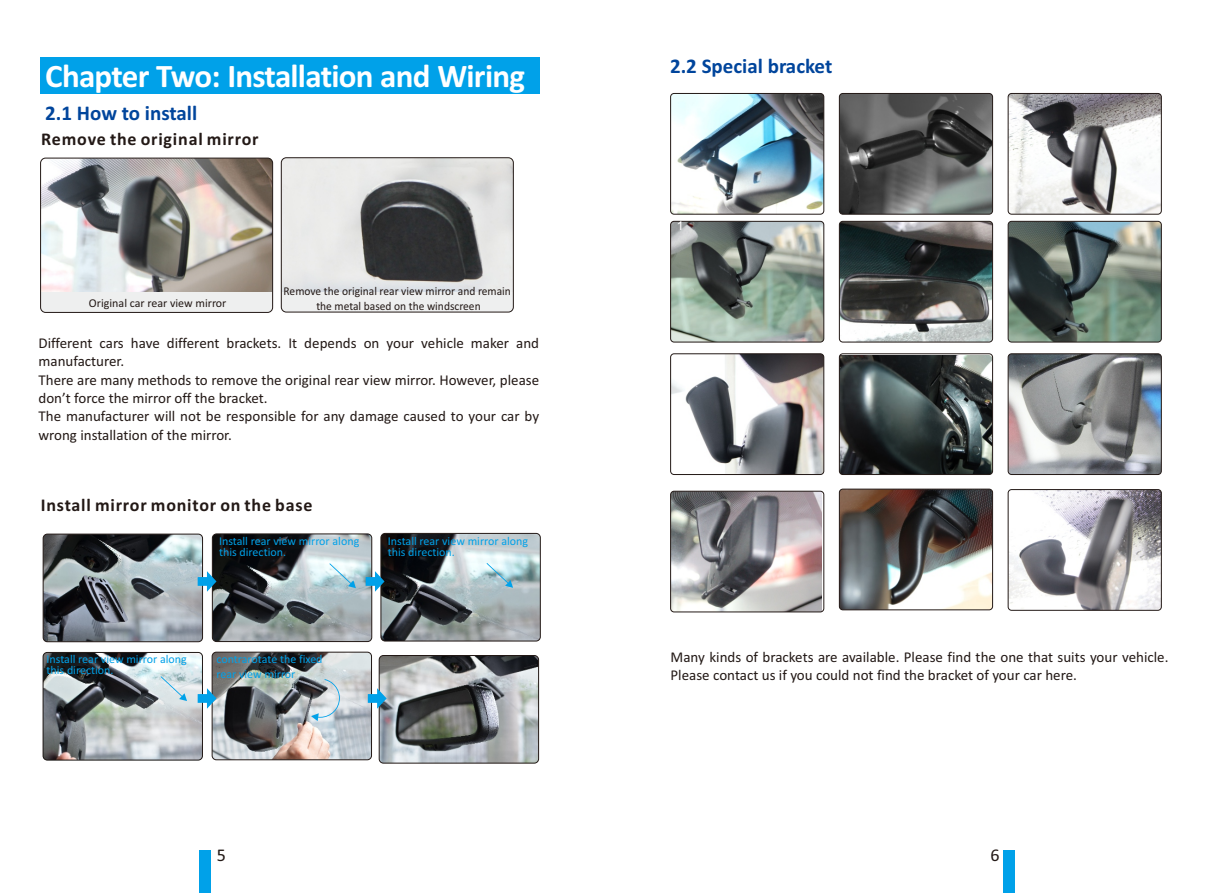
<style>
.page{position:relative;width:1212px;height:893px;background:#fff}
.page>*{position:absolute;margin:0;border:0;box-sizing:border-box;transform-origin:0 0}
.t1{font:700 33px "Calibri";letter-spacing:-.02em;color:#fff}
.t2{font:700 21px "Calibri";color:#00459c}
.t3{font:700 18px "Calibri";letter-spacing:.045em;color:#231916}
.t4{font:18px "Calibri";color:#231916}
.t5{font:15px/18.3px "Calibri";color:#231916}
.t6{font:12.3px "Arial";color:#fff}
.t7{font:12px/10.9px "Calibri";color:#00a1e9}
.t8{font:12px "Calibri";color:#231916;scale:.96 1}
.t9{font:12px "Calibri";color:#231916}
</style>
<div class="page">
<img style="left:379px;top:655px;width:160px;height:108px;border-radius:4px">
<div style="left:379px;top:655px;width:160px;height:108px;border:1px solid #231916;border-radius:4px"></div>
<div style="left:41px;top:57px;width:499px;height:37px;background:#00a1e9"></div>
<img style="left:43px;top:652px;width:159px;height:108px;border-radius:4px">
<div style="left:43px;top:652px;width:160px;height:108px;border:1px solid #231916;border-radius:4px"></div>
<img style="left:212px;top:534px;width:160px;height:108px;border-radius:4px">
<div style="left:212px;top:533px;width:160px;height:109px;border:1px solid #231916;border-radius:4px"></div>
<img style="left:281px;top:158px;width:232px;height:154px;border-radius:5px">
<div style="left:281px;top:292px;width:232px;height:20px;background:#eeefef"></div>
<div style="left:281px;top:157px;width:233px;height:155px;border:1px solid #231916;border-radius:5px"></div>
<img style="left:42px;top:158px;width:231px;height:134px">
<div style="left:41px;top:292px;width:232px;height:20px;background:#eeefef"></div>
<div style="left:40px;top:158px;width:233px;height:155px;border:1px solid #231916;border-radius:5px"></div>
<img style="left:381px;top:533px;width:159px;height:108px;border-radius:4px">
<div style="left:380px;top:533px;width:161px;height:108px;border:1px solid #231916;border-radius:4px"></div>
<svg style="left:366px;top:571px;width:18px;height:21px"></svg>
<img style="left:212px;top:652px;width:159px;height:108px;border-radius:4px">
<div style="left:212px;top:652px;width:160px;height:108px;border:1px solid #231916;border-radius:4px"></div>
<svg style="left:198px;top:688px;width:18px;height:21px"></svg>
<svg style="left:368px;top:688px;width:19px;height:21px"></svg>
<svg style="left:329px;top:563px;width:27px;height:25px"></svg>
<svg style="left:486px;top:563px;width:27px;height:25px"></svg>
<svg style="left:161px;top:676px;width:26px;height:25px"></svg>
<svg style="left:311px;top:679px;width:29px;height:42px"></svg>
<div style="left:218px;top:536px;width:142px;height:21px;background:#231916;opacity:.18"></div>
<div style="left:387px;top:536px;width:141px;height:21px;background:#231916;opacity:.18"></div>
<div style="left:216px;top:654px;width:107px;height:25px;background:#231916;opacity:.18"></div>
<img style="left:671px;top:354px;width:153px;height:120px;border-radius:3px">
<div style="left:670px;top:353px;width:154px;height:122px;border:1px solid #231916;border-radius:3px"></div>
<img style="left:839px;top:93px;width:153px;height:121px;border-radius:3px">
<div style="left:839px;top:93px;width:154px;height:122px;border:1px solid #231916;border-radius:3px"></div>
<img style="left:1008px;top:490px;width:153px;height:120px;border-radius:3px">
<div style="left:1008px;top:489px;width:154px;height:122px;border:1px solid #231916;border-radius:3px"></div>
<img style="left:671px;top:221px;width:153px;height:121px;border-radius:3px">
<div style="left:670px;top:221px;width:154px;height:121px;border:1px solid #231916;border-radius:3px"></div>
<img style="left:839px;top:221px;width:153px;height:121px;border-radius:3px">
<div style="left:839px;top:221px;width:154px;height:121px;border:1px solid #231916;border-radius:3px"></div>
<img style="left:1008px;top:93px;width:153px;height:121px;border-radius:3px">
<div style="left:1008px;top:93px;width:154px;height:122px;border:1px solid #231916;border-radius:3px"></div>
<img style="left:1008px;top:221px;width:153px;height:121px;border-radius:3px">
<div style="left:1008px;top:221px;width:154px;height:121px;border:1px solid #231916;border-radius:3px"></div>
<img style="left:839px;top:489px;width:153px;height:121px;border-radius:3px">
<div style="left:839px;top:489px;width:154px;height:121px;border:1px solid #231916;border-radius:3px"></div>
<img style="left:839px;top:355px;width:152px;height:119px">
<div style="left:839px;top:353px;width:154px;height:122px;border:1px solid #231916;border-radius:3px"></div>
<img style="left:671px;top:93px;width:153px;height:121px;border-radius:3px">
<div style="left:670px;top:93px;width:154px;height:122px;border:1px solid #231916;border-radius:3px"></div>
<img style="left:671px;top:491px;width:150px;height:121px">
<div style="left:670px;top:491px;width:154px;height:121px;border:1px solid #231916;border-radius:3px"></div>
<img style="left:1008px;top:354px;width:153px;height:120px;border-radius:3px">
<div style="left:1008px;top:353px;width:154px;height:122px;border:1px solid #231916;border-radius:3px"></div>
<div style="left:1003px;top:851px;width:11px;height:42px;background:#00a1e9"></div>
<div style="left:199px;top:851px;width:12px;height:42px;background:#00a1e9"></div>
<img style="left:43px;top:534px;width:160px;height:108px;border-radius:4px">
<div style="left:43px;top:534px;width:160px;height:108px;border:1px solid #231916;border-radius:4px"></div>
<svg style="left:198px;top:571px;width:18px;height:21px"></svg>
<h1 class="t1" style="left:45px;top:62px;width:481px">Chapter Two: Installation and Wiring</h1>
<h2 class="t2" style="left:45px;top:104px;width:153px">2.1 How to install</h2>
<p class="t3" style="left:41px;top:132px;width:219px">Remove the original mirror</p>
<p class="t8" style="left:284px;top:286px;width:238px">Remove the original rear view mirror and remain</p>
<p class="t9" style="left:89px;top:298px;width:139px">Original car rear view mirror</p>
<p class="t8" style="left:316px;top:301px;width:173px">the metal based on the windscreen</p>
<p class="t5" style="left:38px;top:335px;width:502px">Different cars have different brackets. It depends on your vehicle maker and manufacturer.<br>There are many methods to remove the original rear view mirror. However, please don’t force the mirror off the bracket.<br>The manufacturer will not be responsible for any damage caused to your car by wrong installation of the mirror.</p>
<p class="t3" style="left:41px;top:497px;width:273px">Install mirror monitor on the base</p>
<p class="t7" style="left:219px;top:537px;width:142px">Install rear view mirror along this direction.</p>
<p class="t7" style="left:388px;top:537px;width:142px">Install rear view mirror along this direction.</p>
<p class="t7" style="left:47px;top:655px;width:142px">Install rear view mirror along this direction.</p>
<p class="t7" style="left:216px;top:653px;width:108px;line-height:14.7px">contrarotate the fixed rear view mirror</p>
<h2 class="t2" style="left:670px;top:58px;width:164px">2.2 Special bracket</h2>
<p class="t6" style="left:677px;top:221px;width:8px">1</p>
<p class="t5" style="left:670px;top:649px;width:499px">Many kinds of brackets are available. Please find the one that suits your vehicle.<br>Please contact us if you could not find the bracket of your car here.</p>
<p class="t4" style="left:217px;top:847px;width:11px">5</p>
<p class="t4" style="left:990px;top:847px;width:11px">6</p>
</div>
